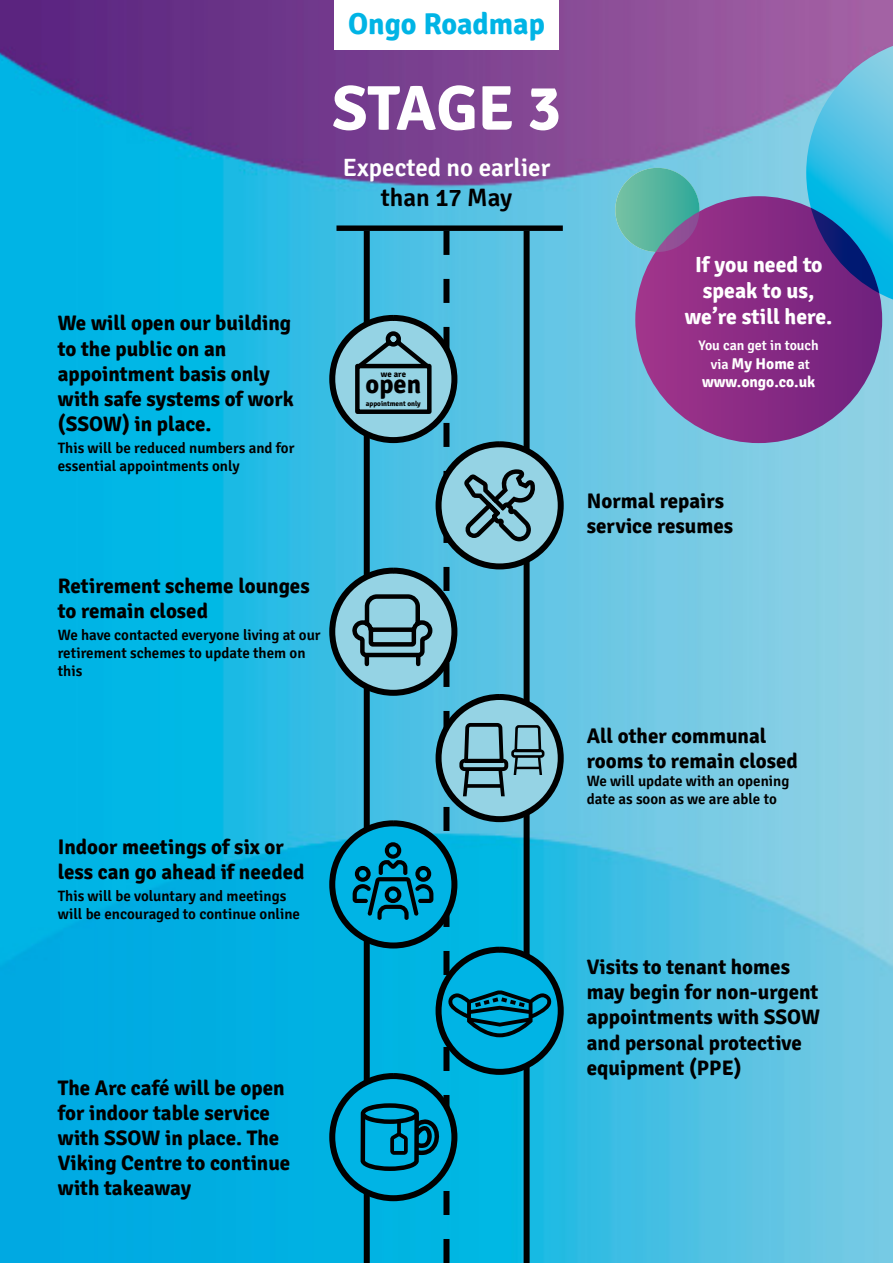
<style>
.page{position:relative;width:893px;height:1263px;background:#fff}
.page>*{position:absolute;margin:0;border:0;box-sizing:border-box;transform-origin:0 0}
.t1{font:700 63.3px "Signika";color:#fff}
.t2{font:700 30.15px "Signika";color:#00b4e5}
.t3{font:700 26.4px "Signika";color:#000}
.t4{font:600 24.9px "Signika";color:#fff}
.t5{font:600 24.9px "Signika";color:#000}
.t6{font:700 21.75px/26.1px "Signika";color:#fff;text-align:center}
.t7{font:700 21px/25.2px "Signika";color:#000}
.t8{font:700 15.6px/18.6px "Signika";color:#fff;text-align:center}
.t9{font:600 15px/18px "Signika";color:#000}
.t10{font:600 13.95px "Signika";color:#fff}
.t11{font:700 8.7px "Signika";color:#000}
.t12{font:700 7.2px "Signika";color:#000}
.s1{font-weight:600;font-size:13.95px}
</style>
<div class="page">
<img style="left:0;top:0;width:893px;height:1263px">
<div style="left:336px;top:225px;width:227px;height:6px;background:#000"></div>
<div style="left:334px;top:0;width:225px;height:49px;background:#fff"></div>
<svg style="left:332px;top:318px;width:122px;height:122px"></svg>
<svg style="left:332px;top:571px;width:122px;height:122px"></svg>
<svg style="left:332px;top:823px;width:122px;height:122px"></svg>
<svg style="left:332px;top:1076px;width:122px;height:122px"></svg>
<div style="left:615px;top:168px;width:84px;height:84px;background:linear-gradient(to right,#7bc2a4,#30a999);border-radius:42px"></div>
<div style="left:635px;top:196px;width:247px;height:247px;background:linear-gradient(to right,#a2368c,#6f207d);border-radius:123px"></div>
<svg style="left:351px;top:231px;width:201px;height:1032px;background:#34a2c1"></svg>
<svg style="left:656px;top:211px;width:43px;height:41px;background:#737295"></svg>
<svg style="left:806px;top:46px;width:87px;height:254px;background:#4e92c6"></svg>
<h2 class="t2" style="left:348px;top:6px;width:198px">Ongo Roadmap</h2>
<h1 class="t1" style="left:332px;top:70px;width:230px">STAGE 3</h1>
<p class="t4" style="left:343px;top:154px;width:209px">Expected no earlier</p>
<p class="t5" style="left:381px;top:183px;width:133px">than 17 May</p>
<p class="t7" style="left:58px;top:311px;width:237px">We will open our building to the public on an appointment basis only with safe systems of work (SSOW) in place.</p>
<p class="t9" style="left:58px;top:440px;width:238px">This will be reduced numbers and for essential appointments only</p>
<p class="t7" style="left:58px;top:573px;width:253px">Retirement scheme lounges to remain closed</p>
<p class="t9" style="left:58px;top:626px;width:264px">We have contacted everyone living at our retirement schemes to update them on this</p>
<p class="t11" style="left:381px;top:369px;width:27px">we are</p>
<p class="t3" style="left:366px;top:369px;width:57px">open</p>
<p class="t12" style="left:366px;top:399px;width:56px">appointment only</p>
<p class="t7" style="left:58px;top:834px;width:248px">Indoor meetings of six or less can go ahead if needed</p>
<p class="t9" style="left:58px;top:887px;width:244px">This will be voluntary and meetings will be encouraged to continue online</p>
<p class="t7" style="left:58px;top:1075px;width:234px">The Arc café will be open for indoor table service with SSOW in place. The<br>Viking Centre to continue with takeaway</p>
<p class="t6" style="left:685px;top:252px;width:149px">If you need to speak to us, we’re still here.</p>
<p class="t10" style="left:699px;top:337px;width:122px">You can get in touch</p>
<p class="t8" style="left:702px;top:354px;width:115px"><span class="s1">via</span> My Home <span class="s1">at </span>www.ongo.co.uk</p>
<p class="t7" style="left:587px;top:488px;width:148px">Normal repairs service resumes</p>
<p class="t7" style="left:587px;top:723px;width:213px">All other communal rooms to remain closed</p>
<p class="t9" style="left:587px;top:772px;width:204px">We will update with an opening date as soon as we are able to</p>
<p class="t7" style="left:587px;top:955px;width:235px">Visits to tenant homes may begin for non-urgent appointments with SSOW and personal protective equipment (PPE)</p>
</div>
